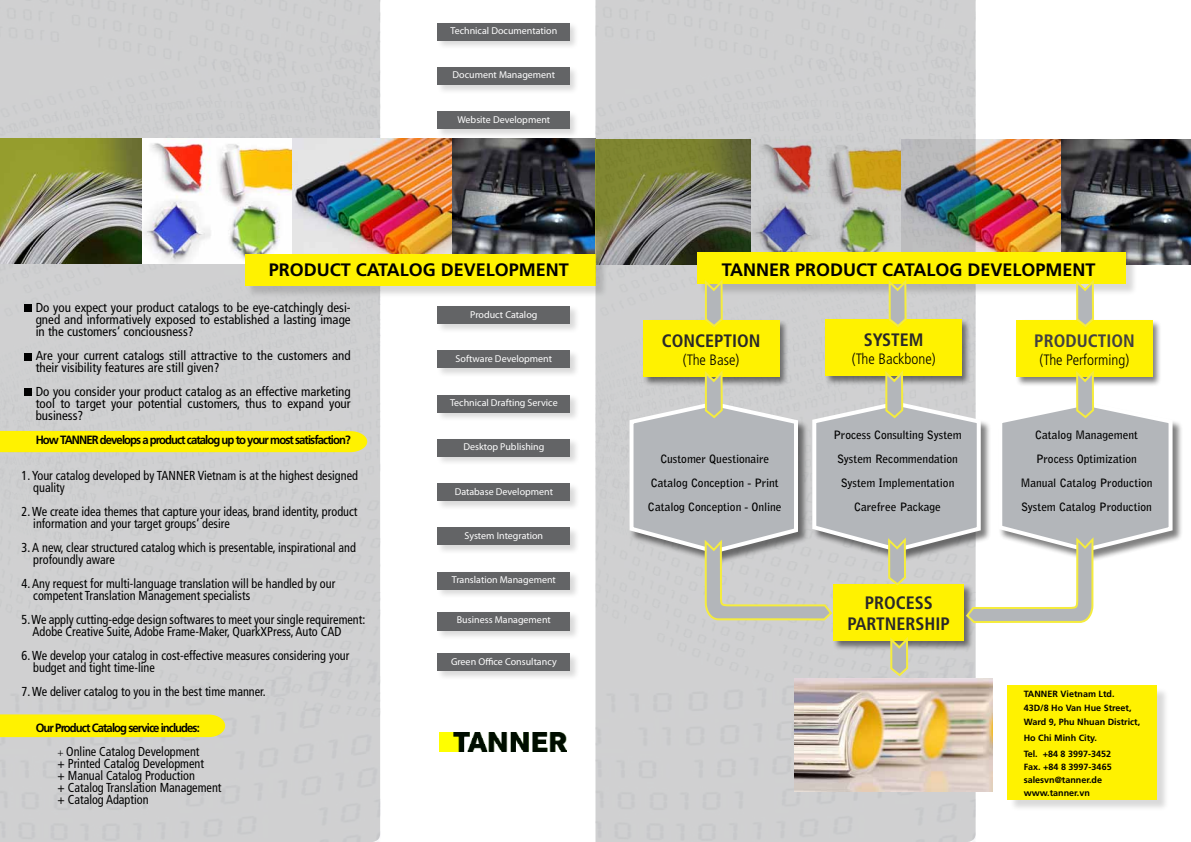
<style>
.page{position:relative;width:1191px;height:842px;background:#fff}
.page>*{position:absolute;margin:0;border:0;box-sizing:border-box;transform-origin:0 0}
.t1{font:700 18px "Frutiger";color:#000}
.t2{font:700 condensed 18px/21.6px "Frutiger";color:#292829;text-align:center}
.t3{font:700 condensed 18px "Frutiger";color:#414042}
.t4{font:300 condensed 15px "Frutiger";color:#000}
.t5{font:condensed 13px/12px "Frutiger";color:#000;scale:.94 1}
.t6{font:condensed 13px/12px "Frutiger";color:#000;text-align:justify}
.t7{font:700 12px "Frutiger";letter-spacing:-.08em;color:#000;scale:.94 1}
.t8{font:700 11.5px/24px "Bell Gothic Std";letter-spacing:-.005em;color:#000;text-align:center}
.t9{font:10px "Myriad Pro";color:#fff}
.t10{font:700 9px/14px "Frutiger";color:#000}
.s1{font-weight:300;font-size:11px}
</style>
<div class="page">
<div style="left:0;top:0;width:380px;height:842px;background:#d0d0d1"></div>
<div style="left:436px;top:305px;width:144px;height:29px;background:#000;opacity:.15"></div>
<div style="left:438px;top:306px;width:132px;height:18px;background:#636466"></div>
<div style="left:436px;top:21px;width:144px;height:29px;background:#000;opacity:.15"></div>
<div style="left:438px;top:23px;width:132px;height:18px;background:#636466"></div>
<div style="left:436px;top:393px;width:144px;height:29px;background:#000;opacity:.15"></div>
<div style="left:438px;top:395px;width:132px;height:17px;background:#636466"></div>
<div style="left:436px;top:349px;width:144px;height:29px;background:#000;opacity:.15"></div>
<div style="left:438px;top:350px;width:132px;height:18px;background:#636466"></div>
<div style="left:436px;top:66px;width:144px;height:29px;background:#000;opacity:.15"></div>
<div style="left:438px;top:67px;width:132px;height:18px;background:#636466"></div>
<div style="left:436px;top:438px;width:144px;height:28px;background:#000;opacity:.15"></div>
<div style="left:438px;top:439px;width:132px;height:18px;background:#636466"></div>
<div style="left:436px;top:110px;width:144px;height:29px;background:#000;opacity:.15"></div>
<div style="left:438px;top:111px;width:132px;height:18px;background:#636466"></div>
<div style="left:436px;top:482px;width:144px;height:29px;background:#000;opacity:.15"></div>
<div style="left:438px;top:483px;width:132px;height:18px;background:#636466"></div>
<div style="left:436px;top:526px;width:144px;height:29px;background:#000;opacity:.15"></div>
<div style="left:438px;top:527px;width:132px;height:18px;background:#636466"></div>
<div style="left:436px;top:570px;width:144px;height:29px;background:#000;opacity:.15"></div>
<div style="left:438px;top:572px;width:132px;height:18px;background:#636466"></div>
<div style="left:436px;top:611px;width:144px;height:29px;background:#000;opacity:.15"></div>
<div style="left:438px;top:612px;width:132px;height:19px;background:#636466"></div>
<div style="left:436px;top:652px;width:144px;height:29px;background:#000;opacity:.15"></div>
<div style="left:438px;top:653px;width:132px;height:18px;background:#636466"></div>
<img style="left:439px;top:732px;width:127px;height:20px">
<div style="left:1009px;top:687px;width:160px;height:125px;background:#000;opacity:.15"></div>
<div style="left:1007px;top:685px;width:150px;height:114px;background:#fff200"></div>
<img style="left:0;top:139px;width:293px;height:125px">
<img style="left:293px;top:139px;width:302px;height:115px">
<img style="left:975px;top:139px;width:216px;height:125px">
<div style="left:0;top:431px;width:367px;height:21px;background:#fff200"></div>
<div style="left:0;top:714px;width:225px;height:23px;background:#fff200"></div>
<div style="left:246px;top:255px;width:362px;height:43px;background:#000;opacity:.15"></div>
<div style="left:244px;top:254px;width:351px;height:31px;background:#fff200"></div>
<div style="left:24px;top:388px;width:8px;height:8px;background:#000"></div>
<div style="left:24px;top:353px;width:8px;height:7px;background:#000"></div>
<div style="left:24px;top:305px;width:8px;height:7px;background:#000"></div>
<svg style="left:595px;top:0;width:380px;height:842px;fill:#d0d0d1"></svg>
<div style="left:699px;top:254px;width:439px;height:42px;background:#000;opacity:.15"></div>
<div style="left:697px;top:252px;width:428px;height:31px;background:#fff200"></div>
<div style="left:642px;top:319px;width:146px;height:68px;background:#000;opacity:.5"></div>
<div style="left:643px;top:320px;width:136px;height:57px;background:#fff200"></div>
<div style="left:824px;top:318px;width:147px;height:68px;background:#000;opacity:.5"></div>
<div style="left:825px;top:319px;width:137px;height:57px;background:#fff200"></div>
<div style="left:832px;top:583px;width:141px;height:68px;background:#000;opacity:.5"></div>
<div style="left:833px;top:584px;width:131px;height:57px;background:#fff200"></div>
<div style="left:1015px;top:319px;width:147px;height:68px;background:#000;opacity:.5"></div>
<div style="left:1016px;top:320px;width:136px;height:57px;background:#fff200"></div>
<div style="left:998px;top:402px;width:185px;height:160px;background:#000;opacity:.5"></div>
<svg style="left:704px;top:279px;width:20px;height:48px"></svg>
<svg style="left:887px;top:279px;width:21px;height:48px"></svg>
<svg style="left:1075px;top:279px;width:20px;height:48px"></svg>
<img style="left:794px;top:679px;width:198px;height:112px">
<svg style="left:889px;top:637px;width:20px;height:41px"></svg>
<svg style="left:626px;top:368px;width:548px;height:256px"></svg>
<p class="t9" style="left:450px;top:25px;width:108px">Technical Documentation</p>
<p class="t9" style="left:452px;top:69px;width:104px">Document Management</p>
<p class="t9" style="left:457px;top:113px;width:94px">Website Development</p>
<h1 class="t1" style="left:269px;top:259px;width:302px">PRODUCT CATALOG DEVELOPMENT</h1>
<p class="t6" style="left:36px;top:302px;width:316px">Do you expect your product catalogs to be eye-catchingly desi&shy;gned and informatively exposed to established a lasting image in the customers‘ conciousness?</p>
<p class="t6" style="left:36px;top:350px;width:316px">Are your current catalogs still attractive to the customers and their visibility features are still given?</p>
<p class="t6" style="left:36px;top:386px;width:316px">Do you consider your product catalog as an effective marketing tool to target your potential customers, thus to expand your business?</p>
<p class="t7" style="left:36px;top:433px;width:336px">How TANNER develops a product catalog up to your most satisfaction?</p>
<p class="t5" style="left:33px;top:470px;width:347px;text-indent:-12px">1. Your catalog developed by TANNER Vietnam is at the highest designed quality</p>
<p class="t5" style="left:33px;top:506px;width:346px;text-indent:-12px">2. We create idea themes that capture your ideas, brand identity, product information and your target groups‘ desire</p>
<p class="t5" style="left:33px;top:542px;width:345px;text-indent:-12px">3. A new, clear structured catalog which is presentable, inspirational and profoundly aware</p>
<p class="t5" style="left:33px;top:578px;width:323px;text-indent:-12px">4. Any request for multi-language translation will be handled by our competent Translation Management specialists</p>
<p class="t5" style="left:33px;top:614px;width:355px;text-indent:-11px">5. We apply cutting-edge design softwares to meet your single requirement:<br>Adobe Creative Suite, Adobe Frame-Maker, QuarkXPress, Auto CAD</p>
<p class="t5" style="left:33px;top:650px;width:338px;text-indent:-12px">6. We develop your catalog in cost-effective measures considering your budget and tight time-line</p>
<p class="t5" style="left:22px;top:686px;width:261px">7. We deliver catalog to you in the best time manner.</p>
<p class="t7" style="left:36px;top:721px;width:176px">Our Product Catalog service includes:</p>
<p class="t5" style="left:58px;top:746px;width:176px"><span class="s1">+</span> Online Catalog Development<br>+ Printed Catalog Development<br>+ Manual Catalog Production<br>+ Catalog Translation Management + Catalog Adaption</p>
<p class="t9" style="left:470px;top:308px;width:69px">Product Catalog</p>
<p class="t9" style="left:455px;top:352px;width:98px">Software Development</p>
<p class="t9" style="left:450px;top:397px;width:109px">Technical Drafting Service</p>
<p class="t9" style="left:463px;top:441px;width:82px">Desktop Publishing</p>
<p class="t9" style="left:455px;top:485px;width:100px">Database Development</p>
<p class="t9" style="left:464px;top:529px;width:80px">System Integration</p>
<p class="t9" style="left:452px;top:574px;width:106px">Translation Management</p>
<p class="t9" style="left:457px;top:614px;width:95px">Business Management</p>
<p class="t9" style="left:451px;top:655px;width:107px">Green Office Consultancy</p>
<h1 class="t1" style="left:721px;top:259px;width:375px">TANNER PRODUCT CATALOG DEVELOPMENT</h1>
<h1 class="t2" style="left:662px;top:329px;width:100px">CONCEPTION</h1>
<p class="t4" style="left:683px;top:351px;width:58px">(The Base)</p>
<p class="t8" style="left:648px;top:447px;width:135px">Customer Questionaire<br>Catalog Conception - Print<br>Catalog Conception - Online</p>
<h1 class="t2" style="left:864px;top:329px;width:61px">SYSTEM</h1>
<p class="t4" style="left:852px;top:350px;width:85px">(The Backbone)</p>
<h1 class="t3" style="left:1034px;top:330px;width:102px">PRODUCTION</h1>
<p class="t4" style="left:1039px;top:351px;width:91px">(The Performing)</p>
<p class="t8" style="left:833px;top:423px;width:130px">Process Consulting System<br>System Recommendation<br>System Implementation<br>Carefree Package</p>
<p class="t8" style="left:1020px;top:423px;width:133px">Catalog Management<br>Process Optimization<br>Manual Catalog Production<br>System Catalog Production</p>
<h1 class="t2" style="left:847px;top:591px;width:104px">PROCESS<br>PARTNERSHIP</h1>
<p class="t10" style="left:1023px;top:687px;width:118px">TANNER Vietnam Ltd.<br>43D/8 Ho Van Hue Street,<br>Ward 9, Phu Nhuan District,</p>
<p class="t10" style="left:1023px;top:730px;width:89px;line-height:16px">Ho Chi Minh City.<br>Tel. +84 8 3997-3452</p>
<p class="t10" style="left:1023px;top:761px;width:89px;line-height:13px">Fax. +84 8 3997-3465 salesvn@tanner.de www.tanner.vn</p>
</div>
